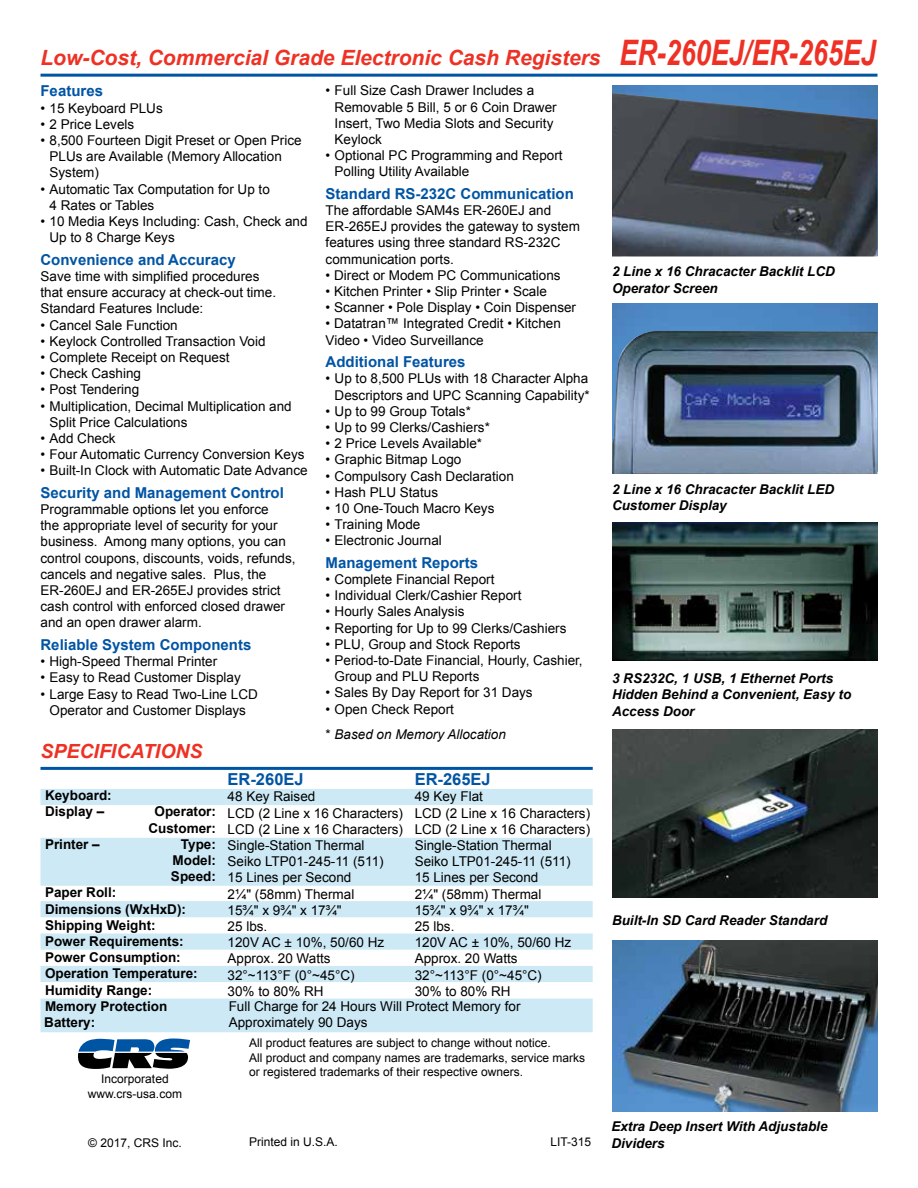
<style>
.page{position:relative;width:918px;height:1188px;background:#fff}
.page>*{position:absolute;margin:0;border:0;box-sizing:border-box;transform-origin:0 0}
.t1{font:italic 700 21px "Arial";color:#ee3124}
.t2{font:italic 700 19.5px "Arial";color:#ee3124}
.t3{font:700 16.5px "Arial";color:#0054a4}
.t4{font:700 15px "Arial";color:#0054a4}
.t5{font:13.5px/16.2px "Arial";color:#000}
.t6{font:italic 700 13.5px/16.2px "Arial";color:#000}
.t7{font:700 13.5px/16.2px "Arial";color:#000}
.t8{font:italic 13.5px/25.2px "Arial";color:#000}
.t9{font:12px/14.4px "Arial";color:#000;text-align:center}
.s1{font-size:35.1px}
.s2{font-style:normal}
</style>
<div class="page">
<img style="left:612px;top:522px;width:266px;height:139px">
<img style="left:612px;top:303px;width:266px;height:28px">
<hr style="left:40px;top:74px;width:838px;height:3px;background:#0054a4">
<img style="left:612px;top:729px;width:266px;height:169px">
<img style="left:612px;top:331px;width:266px;height:143px">
<svg style="left:78px;top:1039px;width:112px;height:30px"></svg>
<hr style="left:40px;top:767px;width:553px;height:3px;background:#0054a4">
<div style="left:40px;top:789px;width:553px;height:16px;background:#cde9f5"></div>
<div style="left:40px;top:838px;width:553px;height:48px;background:#cde9f5"></div>
<div style="left:40px;top:901px;width:553px;height:16px;background:#cde9f5"></div>
<div style="left:40px;top:933px;width:553px;height:17px;background:#cde9f5"></div>
<div style="left:40px;top:966px;width:553px;height:16px;background:#cde9f5"></div>
<div style="left:40px;top:999px;width:553px;height:33px;background:#cde9f5"></div>
<img style="left:612px;top:86px;width:266px;height:7px">
<img style="left:612px;top:941px;width:266px;height:171px">
<img style="left:612px;top:93px;width:266px;height:163px">
<h1 class="t1" style="left:40px;top:43px;width:837px">Low-Cost, Commercial Grade Electronic Cash Registers <span class="s1">ER-260EJ/ER-265EJ</span></h1>
<p class="t4" style="left:40px;top:81px;width:64px">Features</p>
<p class="t5" style="left:40px;top:100px;width:124px">• 15 Keyboard PLUs</p>
<p class="t5" style="left:40px;top:116px;width:95px">• 2 Price Levels</p>
<p class="t5" style="left:50px;top:132px;width:254px;text-indent:-9px">• 8,500 Fourteen Digit Preset or Open Price<br>PLUs are Available (Memory Allocation<br>System)</p>
<p class="t5" style="left:50px;top:181px;width:222px;text-indent:-9px">• Automatic Tax Computation for Up to<br>4 Rates or Tables</p>
<p class="t5" style="left:50px;top:213px;width:260px;text-indent:-9px">• 10 Media Keys Including: Cash, Check and<br>Up to 8 Charge Keys</p>
<p class="t4" style="left:40px;top:249px;width:197px">Convenience and Accuracy</p>
<p class="t5" style="left:40px;top:268px;width:237px">Save time with simplified procedures that ensure accuracy at check-out time.<br>Standard Features Include:</p>
<p class="t5" style="left:40px;top:317px;width:139px">• Cancel Sale Function</p>
<p class="t5" style="left:40px;top:333px;width:227px">• Keylock Controlled Transaction Void</p>
<p class="t5" style="left:40px;top:349px;width:191px">• Complete Receipt on Request</p>
<p class="t5" style="left:40px;top:365px;width:102px">• Check Cashing</p>
<p class="t5" style="left:40px;top:382px;width:100px">• Post Tendering</p>
<p class="t5" style="left:50px;top:398px;width:244px;text-indent:-9px">• Multiplication, Decimal Multiplication and<br>Split Price Calculations</p>
<p class="t5" style="left:40px;top:430px;width:77px">• Add Check</p>
<p class="t5" style="left:40px;top:446px;width:266px">• Four Automatic Currency Conversion Keys</p>
<p class="t5" style="left:40px;top:463px;width:269px">• Built-In Clock with Automatic Date Advance</p>
<p class="t4" style="left:40px;top:483px;width:245px">Security and Management Control</p>
<p class="t5" style="left:40px;top:501px;width:257px">Programmable options let you enforce<br>the appropriate level of security for your business. Among many options, you can control coupons, discounts, voids, refunds, cancels and negative sales. Plus, the ER-260EJ and ER-265EJ provides strict cash control with enforced closed drawer and an open drawer alarm.</p>
<p class="t4" style="left:40px;top:635px;width:212px">Reliable System Components</p>
<p class="t5" style="left:40px;top:653px;width:178px">• High-Speed Thermal Printer</p>
<p class="t5" style="left:40px;top:670px;width:202px">• Easy to Read Customer Display</p>
<p class="t5" style="left:40px;top:686px;width:219px;text-align:center">• Large Easy to Read Two-Line LCD<br>Operator and Customer Displays</p>
<p class="t5" style="left:335px;top:83px;width:224px;text-indent:-9px">• Full Size Cash Drawer Includes a<br>Removable 5 Bill, 5 or 6 Coin Drawer<br>Insert, Two Media Slots and Security<br>Keylock</p>
<p class="t5" style="left:335px;top:147px;width:230px;text-indent:-9px">• Optional PC Programming and Report<br>Polling Utility Available</p>
<p class="t4" style="left:326px;top:184px;width:250px">Standard RS-232C Communication</p>
<p class="t5" style="left:326px;top:202px;width:256px">The affordable SAM4s ER-260EJ and ER-265EJ provides the gateway to system features using three standard RS-232C communication ports.</p>
<p class="t5" style="left:326px;top:267px;width:237px">• Direct or Modem PC Communications</p>
<p class="t5" style="left:326px;top:283px;width:223px">• Kitchen Printer • Slip Printer • Scale</p>
<p class="t5" style="left:326px;top:300px;width:252px">• Scanner • Pole Display • Coin Dispenser</p>
<p class="t5" style="left:326px;top:316px;width:237px">• Datatran™ Integrated Credit • Kitchen<br>Video • Video Surveillance</p>
<p class="t4" style="left:326px;top:352px;width:142px">Additional Features</p>
<p class="t5" style="left:326px;top:371px;width:266px;text-align:right">• Up to 8,500 PLUs with 18 Character Alpha<br>Descriptors and UPC Scanning Capability*</p>
<p class="t5" style="left:326px;top:403px;width:147px">• Up to 99 Group Totals*</p>
<p class="t5" style="left:326px;top:419px;width:166px">• Up to 99 Clerks/Cashiers*</p>
<p class="t5" style="left:326px;top:435px;width:158px">• 2 Price Levels Available*</p>
<p class="t5" style="left:326px;top:452px;width:137px">• Graphic Bitmap Logo</p>
<p class="t5" style="left:326px;top:468px;width:190px">• Compulsory Cash Declaration</p>
<p class="t5" style="left:326px;top:484px;width:114px">• Hash PLU Status</p>
<p class="t5" style="left:326px;top:500px;width:170px">• 10 One-Touch Macro Keys</p>
<p class="t5" style="left:326px;top:516px;width:96px">• Training Mode</p>
<p class="t5" style="left:326px;top:533px;width:118px">• Electronic Journal</p>
<p class="t4" style="left:326px;top:553px;width:154px">Management Reports</p>
<p class="t5" style="left:326px;top:571px;width:170px">• Complete Financial Report</p>
<p class="t5" style="left:326px;top:588px;width:197px">• Individual Clerk/Cashier Report</p>
<p class="t5" style="left:326px;top:604px;width:140px">• Hourly Sales Analysis</p>
<p class="t5" style="left:326px;top:620px;width:242px">• Reporting for Up to 99 Clerks/Cashiers</p>
<p class="t5" style="left:326px;top:636px;width:197px">• PLU, Group and Stock Reports</p>
<p class="t5" style="left:335px;top:652px;width:250px;text-indent:-9px">• Period-to-Date Financial, Hourly, Cashier,<br>Group and PLU Reports</p>
<p class="t5" style="left:326px;top:685px;width:209px">• Sales By Day Report for 31 Days</p>
<p class="t8" style="left:326px;top:696px;width:182px"><span class="s2">• Open Check Report<br>*</span> Based on Memory Allocation</p>
<h2 class="t2" style="left:40px;top:738px;width:164px">SPECIFICATIONS</h2>
<p class="t7" style="left:45px;top:788px;width:68px">Keyboard:<br>Display –</p>
<p class="t7" style="left:148px;top:804px;width:69px;text-align:center">Operator:<br>Customer:</p>
<p class="t7" style="left:45px;top:836px;width:56px">Printer –</p>
<p class="t7" style="left:171px;top:836px;width:47px;text-align:justify;text-indent:10px">Type:<br>Model:<br>Speed:</p>
<p class="t7" style="left:44px;top:885px;width:155px">Paper Roll:<br>Dimensions (WxHxD):<br>Shipping Weight:<br>Power Requirements:<br>Power Consumption:<br>Operation Temperature:<br>Humidity Range:<br>Memory Protection<br>Battery:</p>
<p class="t9" style="left:88px;top:1072px;width:96px">Incorporated www.crs-usa.com</p>
<p class="t3" style="left:228px;top:768px;width:78px">ER-260EJ</p>
<p class="t5" style="left:228px;top:789px;width:177px">48 Key Raised<br>LCD (2 Line x 16 Characters)<br>LCD (2 Line x 16 Characters)<br>Single-Station Thermal<br>Seiko LTP01-245-11 (511)<br>15 Lines per Second<br>2¼" (58mm) Thermal<br>15¾" x 9¾" x 17¾"<br>25 lbs.<br>120V AC ± 10%, 50/60 Hz<br>Approx. 20 Watts<br>32°~113°F (0°~45°C)<br>30% to 80% RH</p>
<p class="t3" style="left:415px;top:768px;width:78px">ER-265EJ</p>
<p class="t5" style="left:415px;top:789px;width:70px">49 Key Flat</p>
<p class="t5" style="left:415px;top:805px;width:177px">LCD (2 Line x 16 Characters)</p>
<p class="t5" style="left:415px;top:821px;width:177px">LCD (2 Line x 16 Characters)</p>
<p class="t5" style="left:415px;top:837px;width:139px">Single-Station Thermal</p>
<p class="t5" style="left:415px;top:853px;width:158px">Seiko LTP01-245-11 (511)</p>
<p class="t5" style="left:415px;top:870px;width:125px">15 Lines per Second</p>
<p class="t5" style="left:415px;top:886px;width:128px">2¼" (58mm) Thermal</p>
<p class="t5" style="left:415px;top:902px;width:116px">15¾" x 9¾" x 17¾"</p>
<p class="t5" style="left:415px;top:918px;width:41px">25 lbs.</p>
<p class="t5" style="left:415px;top:934px;width:158px">120V AC ± 10%, 50/60 Hz</p>
<p class="t5" style="left:415px;top:951px;width:105px">Approx. 20 Watts</p>
<p class="t5" style="left:415px;top:967px;width:129px">32°~113°F (0°~45°C)</p>
<p class="t5" style="left:415px;top:983px;width:98px">30% to 80% RH</p>
<p class="t5" style="left:229px;top:998px;width:293px">Full Charge for 24 Hours Will Protect Memory for</p>
<p class="t5" style="left:229px;top:1014px;width:140px">Approximately 90 Days</p>
<p class="t9" style="left:249px;top:1036px;width:338px;text-align:left">All product features are subject to change without notice.<br>All product and company names are trademarks, service marks or registered trademarks of their respective owners.</p>
<p class="t9" style="left:88px;top:1135px;width:95px">© 2017, CRS Inc.</p>
<p class="t9" style="left:249px;top:1135px;width:90px">Printed in U.S.A.</p>
<p class="t9" style="left:551px;top:1135px;width:42px">LIT-315</p>
<p class="t6" style="left:612px;top:264px;width:224px">2 Line x 16 Chracacter Backlit LCD<br>Operator Screen</p>
<p class="t6" style="left:612px;top:481px;width:224px">2 Line x 16 Chracacter Backlit LED<br>Customer Display</p>
<p class="t6" style="left:612px;top:671px;width:241px">3 RS232C, 1 USB, 1 Ethernet Ports<br>Hidden Behind a Convenient, Easy to<br>Access Door</p>
<p class="t6" style="left:612px;top:912px;width:217px">Built-In SD Card Reader Standard</p>
<p class="t6" style="left:611px;top:1119px;width:218px">Extra Deep Insert With Adjustable<br>Dividers</p>
</div>
